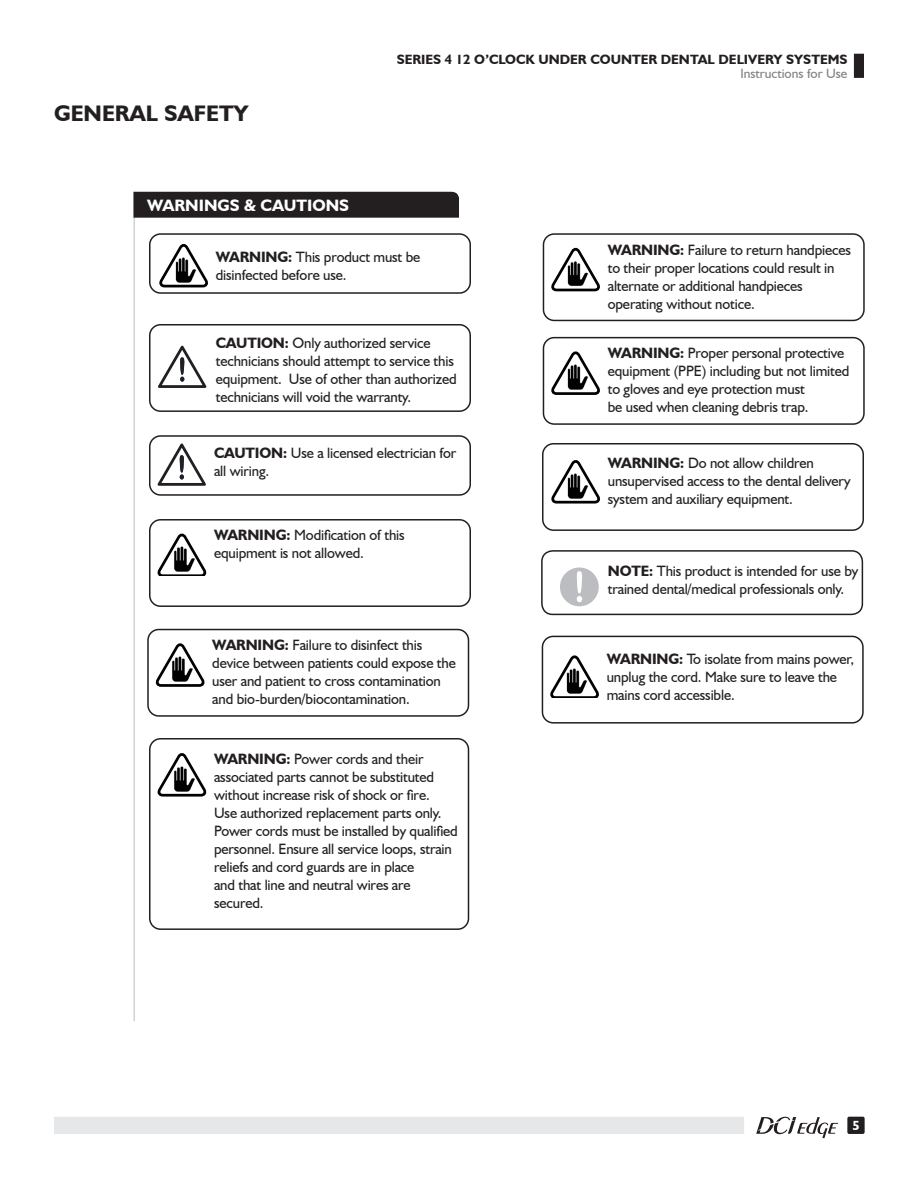
<style>
.page{position:relative;width:918px;height:1188px;background:#fff}
.page>*{position:absolute;margin:0;border:0;box-sizing:border-box;transform-origin:0 0}
.Header_1{font:700 22.5px "Humanist 521 BT";color:#231f20}
.t1{font:700 16.5px "Humanist 521 BT";color:#fff}
.t2{font:15px/18px "Humanist 521 BT";letter-spacing:-.01em;color:#231f20}
.t3{font:700 13.5px "Humanist 521 BT";color:#231f20}
.t4{font:13.5px "Humanist 521 BT";color:#808285}
.t5{font:700 13.2px "Humanist 521 BT";color:#fff}
.s1{font-weight:700}
</style>
<div class="page">
<div style="left:54px;top:1117px;width:690px;height:17px;background:#e6e7e9"></div>
<svg style="left:756px;top:1117px;width:82px;height:21px"></svg>
<div style="left:854px;top:54px;width:10px;height:24px;background:#231f20"></div>
<hr style="left:134px;top:192px;width:1px;height:829px;background:#d1d2d4">
<div style="left:847px;top:1117px;width:18px;height:17px;background:#231f20;border-radius:2px"></div>
<div style="left:134px;top:192px;width:325px;height:26px;background:#231f20"></div>
<svg style="left:160px;top:244px;width:48px;height:44px"></svg>
<div style="left:149px;top:324px;width:322px;height:88px;border:2px solid #231f20;border-radius:11px"></div>
<div style="left:149px;top:435px;width:322px;height:61px;border:2px solid #231f20;border-radius:11px"></div>
<div style="left:149px;top:233px;width:322px;height:61px;border:2px solid #231f20;border-radius:11px"></div>
<svg style="left:158px;top:533px;width:48px;height:42px"></svg>
<div style="left:149px;top:519px;width:322px;height:88px;border:2px solid #231f20;border-radius:11px"></div>
<svg style="left:156px;top:643px;width:49px;height:44px"></svg>
<div style="left:147px;top:629px;width:322px;height:88px;border:2px solid #231f20;border-radius:11px"></div>
<svg style="left:158px;top:753px;width:48px;height:44px"></svg>
<div style="left:149px;top:738px;width:320px;height:192px;border:2px solid #231f20;border-radius:11px"></div>
<svg style="left:552px;top:247px;width:48px;height:45px"></svg>
<div style="left:543px;top:233px;width:322px;height:88px;border:2px solid #231f20;border-radius:11px"></div>
<svg style="left:552px;top:351px;width:48px;height:44px"></svg>
<div style="left:543px;top:337px;width:322px;height:88px;border:2px solid #231f20;border-radius:11px"></div>
<svg style="left:552px;top:460px;width:48px;height:44px"></svg>
<div style="left:542px;top:443px;width:322px;height:88px;border:2px solid #231f20;border-radius:11px"></div>
<svg style="left:551px;top:655px;width:48px;height:42px"></svg>
<div style="left:542px;top:636px;width:322px;height:88px;border:2px solid #231f20;border-radius:11px"></div>
<svg style="left:158px;top:443px;width:48px;height:43px"></svg>
<svg style="left:158px;top:346px;width:48px;height:42px"></svg>
<div style="left:541px;top:550px;width:322px;height:65px;border:2px solid #231f20;border-radius:11px"></div>
<div style="left:560px;top:568px;width:39px;height:38px;background:#bcbdc0;border-radius:50%"></div>
<svg style="left:576px;top:571px;width:6px;height:31px"></svg>
<p class="Header_1" style="left:54px;top:100px;width:196px">GENERAL SAFETY</p>
<p class="t1" style="left:147px;top:195px;width:203px">WARNINGS &amp; CAUTIONS</p>
<p class="t3" style="left:397px;top:51px;width:452px">SERIES 4 12 O’CLOCK UNDER COUNTER DENTAL DELIVERY SYSTEMS</p>
<p class="t4" style="left:740px;top:65px;width:109px">Instructions for Use</p>
<p class="t2" style="left:216px;top:248px;width:206px"><span class="s1">WARNING:</span> This product must be disinfected before use.</p>
<p class="t2" style="left:216px;top:334px;width:243px"><span class="s1">CAUTION:</span> Only authorized service technicians should attempt to service this equipment. Use of other than authorized technicians will void the warranty.</p>
<p class="t2" style="left:214px;top:444px;width:244px"><span class="s1">CAUTION:</span> Use a licensed electrician for all wiring.</p>
<p class="t2" style="left:214px;top:526px;width:192px"><span class="s1">WARNING:</span> Modification of this equipment is not allowed.</p>
<p class="t2" style="left:212px;top:636px;width:245px"><span class="s1">WARNING:</span> Failure to disinfect this device between patients could expose the user and patient to cross contamination and bio-burden/biocontamination.</p>
<p class="t2" style="left:214px;top:750px;width:245px"><span class="s1">WARNING:</span> Power cords and their associated parts cannot be substituted without increase risk of shock or fire.<br>Use authorized replacement parts only.<br>Power cords must be installed by qualified personnel. Ensure all service loops, strain reliefs and cord guards are in place</p>
<p class="t2" style="left:214px;top:876px;width:198px">and that line and neutral wires are secured.</p>
<p class="t2" style="left:608px;top:240px;width:245px"><span class="s1">WARNING:</span> Failure to return handpieces</p>
<p class="t2" style="left:608px;top:258px;width:228px">to their proper locations could result in</p>
<p class="t2" style="left:608px;top:276px;width:197px">alternate or additional handpieces operating without notice.</p>
<p class="t2" style="left:608px;top:344px;width:238px"><span class="s1">WARNING:</span> Proper personal protective</p>
<p class="t2" style="left:608px;top:362px;width:243px">equipment (PPE) including but not limited to gloves and eye protection must</p>
<p class="t2" style="left:608px;top:398px;width:202px">be used when cleaning debris trap.</p>
<p class="t2" style="left:608px;top:454px;width:244px"><span class="s1">WARNING:</span> Do not allow children unsupervised access to the dental delivery system and auxiliary equipment.</p>
<p class="t2" style="left:608px;top:562px;width:252px"><span class="s1">NOTE:</span> This product is intended for use by trained dental/medical professionals only.</p>
<p class="t2" style="left:607px;top:649px;width:249px"><span class="s1">WARNING:</span> To isolate from mains power, unplug the cord. Make sure to leave the mains cord accessible.</p>
<p class="t5" style="left:852px;top:1117px;width:9px">5</p>
</div>
